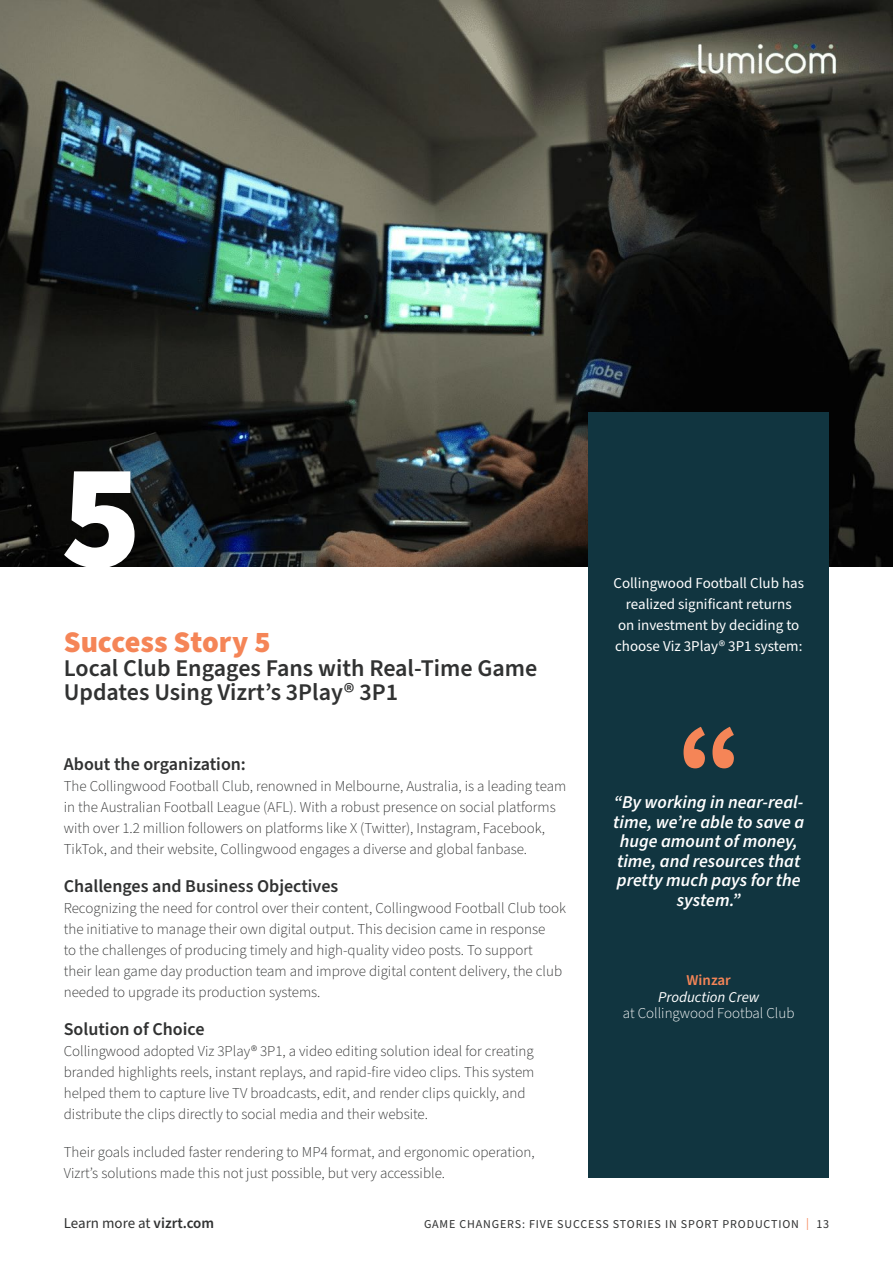
<style>
.page{position:relative;width:893px;height:1263px;background:#fff}
.page>*{position:absolute;margin:0;border:0;box-sizing:border-box;transform-origin:0 0}
.t1{font:900 150px "Source Sans Pro";color:#fff}
.t2{font:900 30px "Source Sans Pro";letter-spacing:-.005em;color:#f58557}
.t3{font:600 24px/24px "Source Sans Pro";color:#313232}
.t4{font:italic 600 18px/19.5px "Source Sans Pro";color:#fff;text-align:center}
.t5{font:600 18px "Source Sans Pro";color:#313232}
.t6{font:300 15px/21px "Source Sans Pro";color:#313232}
.t7{font:15px/21px "Source Sans Pro";color:#fff;text-align:center}
.t8{font:300 15px "Source Sans Pro";color:#fff}
.t9{font:15px "Source Sans Pro";letter-spacing:-.005em;color:#313232}
.t10{font:italic 15px "Source Sans Pro";color:#fff}
.t11{font:600 15px "Source Sans Pro";color:#f58557}
.t12{font:12px "Source Sans Pro";letter-spacing:.07em;color:#313232}
.s1{font-weight:600}
.s2{color:#f58557}
</style>
<div class="page">
<img style="left:0;top:0;width:893px;height:566px">
<div style="left:588px;top:413px;width:241px;height:765px;background:#113540"></div>
<svg style="left:683px;top:727px;width:51px;height:41px"></svg>
<h1 class="t1" style="left:61px;top:467px;width:82px">5</h1>
<h2 class="t2" style="left:64px;top:632px;width:208px">Success Story 5</h2>
<h3 class="t3" style="left:64px;top:658px;width:475px">Local Club Engages Fans with Real-Time Game<br>Updates Using Vizrt’s 3Play® 3P1</h3>
<p class="t5" style="left:64px;top:757px;width:184px">About the organization:</p>
<p class="t6" style="left:64px;top:777px;width:504px">The Collingwood Football Club, renowned in Melbourne, Australia, is a leading team in the Australian Football League (AFL). With a robust presence on social platforms with over 1.2 million followers on platforms like X (Twitter), Instagram, Facebook, TikTok, and their website, Collingwood engages a diverse and global fanbase.</p>
<p class="t5" style="left:64px;top:879px;width:276px">Challenges and Business Objectives</p>
<p class="t6" style="left:64px;top:899px;width:504px">Recognizing the need for control over their content, Collingwood Football Club took the initiative to manage their own digital output. This decision came in response<br>to the challenges of producing timely and high-quality video posts. To support<br>their lean game day production team and improve digital content delivery, the club needed to upgrade its production systems.</p>
<p class="t5" style="left:64px;top:1022px;width:142px">Solution of Choice</p>
<p class="t6" style="left:64px;top:1042px;width:472px">Collingwood adopted Viz 3Play® 3P1, a video editing solution ideal for creating branded highlights reels, instant replays, and rapid-fire video clips. This system helped them to capture live TV broadcasts, edit, and render clips quickly, and distribute the clips directly to social media and their website.</p>
<p class="t6" style="left:64px;top:1143px;width:472px">Their goals included faster rendering to MP4 format, and ergonomic operation,<br>Vizrt’s solutions made this not just possible, but very accessible.</p>
<p class="t7" style="left:613px;top:573px;width:192px">Collingwood Football Club has realized significant returns<br>on investment by deciding to choose Viz 3Play® 3P1 system:</p>
<p class="t4" style="left:613px;top:794px;width:193px">“By working in near-real&shy;time, we’re able to save a huge amount of money, time, and resources that pretty much pays for the system.”</p>
<p class="t11" style="left:687px;top:975px;width:46px">Winzar</p>
<p class="t10" style="left:658px;top:991px;width:103px">Production Crew</p>
<p class="t8" style="left:623px;top:1007px;width:173px">at Collingwood Footbal Club</p>
<p class="t9" style="left:64px;top:1217px;width:152px">Learn more at <span class="s1">vizrt.com</span></p>
<p class="t12" style="left:424px;top:1219px;width:407px">GAME CHANGERS: FIVE SUCCESS STORIES IN SPORT PRODUCTION <span class="s2">|</span> 13</p>
</div>
